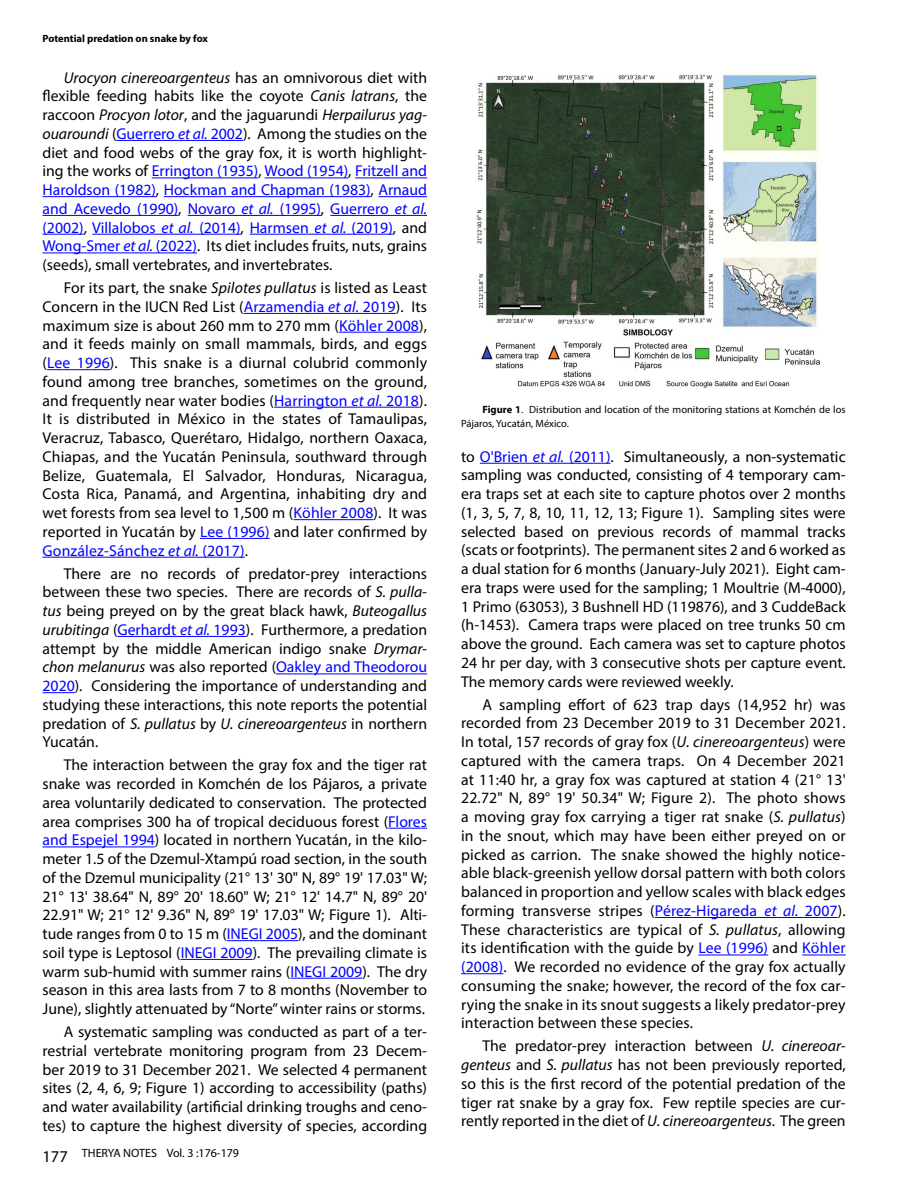
<style>
.page{position:relative;width:918px;height:1188px;background:#fff}
.page>*{position:absolute;margin:0;border:0;box-sizing:border-box;transform-origin:0 0}
.TextoGeneral{font:15.75px/18.8px "Myriad Pro";color:#000;text-align:justify}
.t1{font:12px "Myriad Pro";color:#000}
.Tex_Fig_yTab{font:10.5px/13.5px "Myriad Pro";color:#000}
.t2{font:700 10.5px "Myriad Pro";color:#000}
.s1{font-style:italic}
.s2{color:#00f}
.s3{font-style:italic;color:#00f}
.s4{font-size:16.5px}
.s5{font-weight:700}
</style>
<div class="page">
<hr style="left:116px;top:140px;width:127px;height:1px;background:#00f">
<hr style="left:152px;top:178px;width:106px;height:1px;background:#00f">
<hr style="left:265px;top:178px;width:83px;height:1px;background:#00f">
<hr style="left:355px;top:178px;width:72px;height:1px;background:#00f">
<hr style="left:43px;top:196px;width:113px;height:1px;background:#00f">
<hr style="left:164px;top:196px;width:207px;height:1px;background:#00f">
<hr style="left:378px;top:196px;width:49px;height:1px;background:#00f">
<hr style="left:43px;top:215px;width:135px;height:1px;background:#00f">
<hr style="left:188px;top:215px;width:133px;height:1px;background:#00f">
<hr style="left:330px;top:215px;width:97px;height:1px;background:#00f">
<hr style="left:43px;top:234px;width:41px;height:1px;background:#00f">
<hr style="left:92px;top:234px;width:149px;height:1px;background:#00f">
<hr style="left:250px;top:234px;width:143px;height:1px;background:#00f">
<hr style="left:43px;top:253px;width:154px;height:1px;background:#00f">
<hr style="left:244px;top:313px;width:152px;height:1px;background:#00f">
<hr style="left:339px;top:332px;width:80px;height:1px;background:#00f">
<hr style="left:47px;top:369px;width:63px;height:1px;background:#00f">
<hr style="left:274px;top:407px;width:145px;height:1px;background:#00f">
<hr style="left:294px;top:519px;width:80px;height:1px;background:#00f">
<hr style="left:200px;top:538px;width:70px;height:1px;background:#00f">
<hr style="left:43px;top:557px;width:202px;height:1px;background:#00f">
<hr style="left:117px;top:636px;width:129px;height:1px;background:#00f">
<hr style="left:276px;top:674px;width:151px;height:1px;background:#00f">
<hr style="left:43px;top:692px;width:32px;height:1px;background:#00f">
<hr style="left:388px;top:828px;width:39px;height:1px;background:#00f">
<hr style="left:43px;top:847px;width:112px;height:1px;background:#00f">
<hr style="left:227px;top:940px;width:71px;height:1px;background:#00f">
<hr style="left:181px;top:959px;width:72px;height:1px;background:#00f">
<hr style="left:290px;top:978px;width:72px;height:1px;background:#00f">
<hr style="left:480px;top:463px;width:131px;height:1px;background:#00f">
<hr style="left:655px;top:917px;width:183px;height:1px;background:#00f">
<hr style="left:698px;top:955px;width:70px;height:1px;background:#00f">
<hr style="left:802px;top:955px;width:44px;height:1px;background:#00f">
<hr style="left:461px;top:973px;width:42px;height:1px;background:#00f">
<img style="left:476px;top:72px;width:344px;height:316px">
<p class="t2" style="left:43px;top:31px;width:167px">Potential predation on snake by fox</p>
<p class="TextoGeneral" style="left:43px;top:68px;width:386px;text-indent:21px"><span class="s1">Urocyon cinereoargenteus</span> has an omnivorous diet with flexible feeding habits like the coyote <span class="s1">Canis latrans</span>, the raccoon <span class="s1">Procyon lotor</span>, and the jaguarundi <span class="s1">Herpailurus yag&shy;ouaroundi</span> (<span class="s2">Guerrero</span> <span class="s3">et al.</span> <span class="s2">2002</span>). Among the studies on the diet and food webs of the gray fox, it is worth highlight&shy;ing the works of <span class="s2">Errington (1935)</span>, <span class="s2">Wood (1954)</span>, <span class="s2">Fritzell and Haroldson (1982)</span>, <span class="s2">Hockman and Chapman (1983)</span>, <span class="s2">Arnaud and Acevedo (1990)</span>, <span class="s2">Novaro</span> <span class="s3">et al.</span> <span class="s2">(1995)</span>, <span class="s2">Guerrero</span> <span class="s3">et al. </span><span class="s2">(2002)</span>, <span class="s2">Villalobos</span> <span class="s3">et al.</span> <span class="s2">(2014)</span>, <span class="s2">Harmsen</span> <span class="s3">et al.</span> <span class="s2">(2019)</span>, and <span class="s2">Wong-Smer</span> <span class="s3">et al.</span> <span class="s2">(2022)</span>. Its diet includes fruits, nuts, grains (seeds), small vertebrates, and invertebrates.</p>
<p class="TextoGeneral" style="left:43px;top:278px;width:386px;text-indent:21px">For its part, the snake <span class="s1">Spilotes pullatus</span> is listed as Least Concern in the IUCN Red List (<span class="s2">Arzamendia</span> <span class="s3">et al.</span> <span class="s2">2019</span>). Its maximum size is about 260 mm to 270 mm (<span class="s2">Köhler 2008</span>), and it feeds mainly on small mammals, birds, and eggs (<span class="s2">Lee 1996</span>). This snake is a diurnal colubrid commonly found among tree branches, sometimes on the ground, and frequently near water bodies (<span class="s2">Harrington</span> <span class="s3">et al.</span> <span class="s2">2018</span>).<br>It is distributed in México in the states of Tamaulipas, Veracruz, Tabasco, Querétaro, Hidalgo, northern Oaxaca, Chiapas, and the Yucatán Peninsula, southward through Belize, Guatemala, El Salvador, Honduras, Nicaragua, Costa Rica, Panamá, and Argentina, inhabiting dry and wet forests from sea level to 1,500 m (<span class="s2">Köhler 2008</span>). It was reported in Yucatán by <span class="s2">Lee (1996)</span> and later confirmed by <span class="s2">González-Sánchez</span> <span class="s3">et al.</span> <span class="s2">(2017)</span>.</p>
<p class="TextoGeneral" style="left:43px;top:564px;width:386px;text-indent:21px">There are no records of predator-prey interactions between these two species. There are records of <span class="s1">S. pulla&shy;tus</span> being preyed on by the great black hawk, <span class="s1">Buteogallus urubitinga</span> (<span class="s2">Gerhardt</span> <span class="s3">et al.</span> <span class="s2">1993</span>). Furthermore, a predation attempt by the middle American indigo snake <span class="s1">Drymar&shy;chon melanurus</span> was also reported (<span class="s2">Oakley and Theodorou 2020</span>). Considering the importance of understanding and studying these interactions, this note reports the potential predation of <span class="s1">S. pullatus</span> by <span class="s1">U. cinereoargenteus</span> in northern Yucatán.</p>
<p class="TextoGeneral" style="left:43px;top:755px;width:386px;text-indent:21px">The interaction between the gray fox and the tiger rat snake was recorded in Komchén de los Pájaros, a private area voluntarily dedicated to conservation. The protected area comprises 300 ha of tropical deciduous forest (<span class="s2">Flores and Espejel 1994</span>) located in northern Yucatán, in the kilo&shy;meter 1.5 of the Dzemul-Xtampú road section, in the south of the Dzemul municipality (21° 13' 30" N, 89° 19' 17.03" W; 21° 13' 38.64" N, 89° 20' 18.60" W; 21° 12' 14.7" N, 89° 20' 22.91" W; 21° 12' 9.36" N, 89° 19' 17.03" W; Figure 1). Alti&shy;tude ranges from 0 to 15 m (<span class="s2">INEGI 2005</span>), and the dominant soil type is Leptosol (<span class="s2">INEGI 2009</span>). The prevailing climate is warm sub-humid with summer rains (<span class="s2">INEGI 2009</span>). The dry season in this area lasts from 7 to 8 months (November to June), slightly attenuated by “Norte” winter rains or storms.</p>
<p class="TextoGeneral" style="left:43px;top:1022px;width:386px;text-indent:21px">A systematic sampling was conducted as part of a ter&shy;restrial vertebrate monitoring program from 23 Decem&shy;ber 2019 to 31 December 2021. We selected 4 permanent sites (2, 4, 6, 9; Figure 1) according to accessibility (paths) and water availability (artificial drinking troughs and ceno&shy;tes) to capture the highest diversity of species, according</p>
<p class="t1" style="left:43px;top:1146px;width:198px"><span class="s4">177</span> THERYA NOTES Vol. 3 :176-179</p>
<p class="Tex_Fig_yTab" style="left:461px;top:403px;width:386px;text-indent:21px"><span class="s5">Figure 1</span>. Distribution and location of the monitoring stations at Komchén de los<br>Pájaros, Yucatán, México.</p>
<p class="TextoGeneral" style="left:461px;top:447px;width:386px">to <span class="s2">O'Brien</span> <span class="s3">et al.</span> <span class="s2">(2011)</span>. Simultaneously, a non-systematic sampling was conducted, consisting of 4 temporary cam&shy;era traps set at each site to capture photos over 2 months (1, 3, 5, 7, 8, 10, 11, 12, 13; Figure 1). Sampling sites were selected based on previous records of mammal tracks (scats or footprints). The permanent sites 2 and 6 worked as a dual station for 6 months (January-July 2021). Eight cam&shy;era traps were used for the sampling; 1 Moultrie (M-4000), 1 Primo (63053), 3 Bushnell HD (119876), and 3 CuddeBack (h-1453). Camera traps were placed on tree trunks 50 cm above the ground. Each camera was set to capture photos 24 hr per day, with 3 consecutive shots per capture event.<br>The memory cards were reviewed weekly.</p>
<p class="TextoGeneral" style="left:461px;top:695px;width:386px;text-indent:21px">A sampling effort of 623 trap days (14,952 hr) was recorded from 23 December 2019 to 31 December 2021.<br>In total, 157 records of gray fox (<span class="s1">U. cinereoargenteus</span>) were captured with the camera traps. On 4 December 2021 at 11:40 hr, a gray fox was captured at station 4 (21° 13' 22.72" N, 89° 19' 50.34" W; Figure 2). The photo shows a moving gray fox carrying a tiger rat snake (<span class="s1">S. pullatus</span>) in the snout, which may have been either preyed on or picked as carrion. The snake showed the highly notice&shy;able black-greenish yellow dorsal pattern with both colors balanced in proportion and yellow scales with black edges forming transverse stripes (<span class="s2">Pérez-Higareda</span> <span class="s3">et al.</span> <span class="s2">2007</span>).<br>These characteristics are typical of <span class="s1">S. pullatus</span>, allowing its identification with the guide by <span class="s2">Lee (1996)</span> and <span class="s2">Köhler (2008)</span>. We recorded no evidence of the gray fox actually consuming the snake; however, the record of the fox car&shy;rying the snake in its snout suggests a likely predator-prey interaction between these species.</p>
<p class="TextoGeneral" style="left:461px;top:1037px;width:386px;text-indent:21px">The predator-prey interaction between <span class="s1">U. cinereoar&shy;genteus</span> and <span class="s1">S. pullatus</span> has not been previously reported, so this is the first record of the potential predation of the tiger rat snake by a gray fox. Few reptile species are cur&shy;rently reported in the diet of <span class="s1">U. cinereoargenteus</span>. The green</p>
</div>
